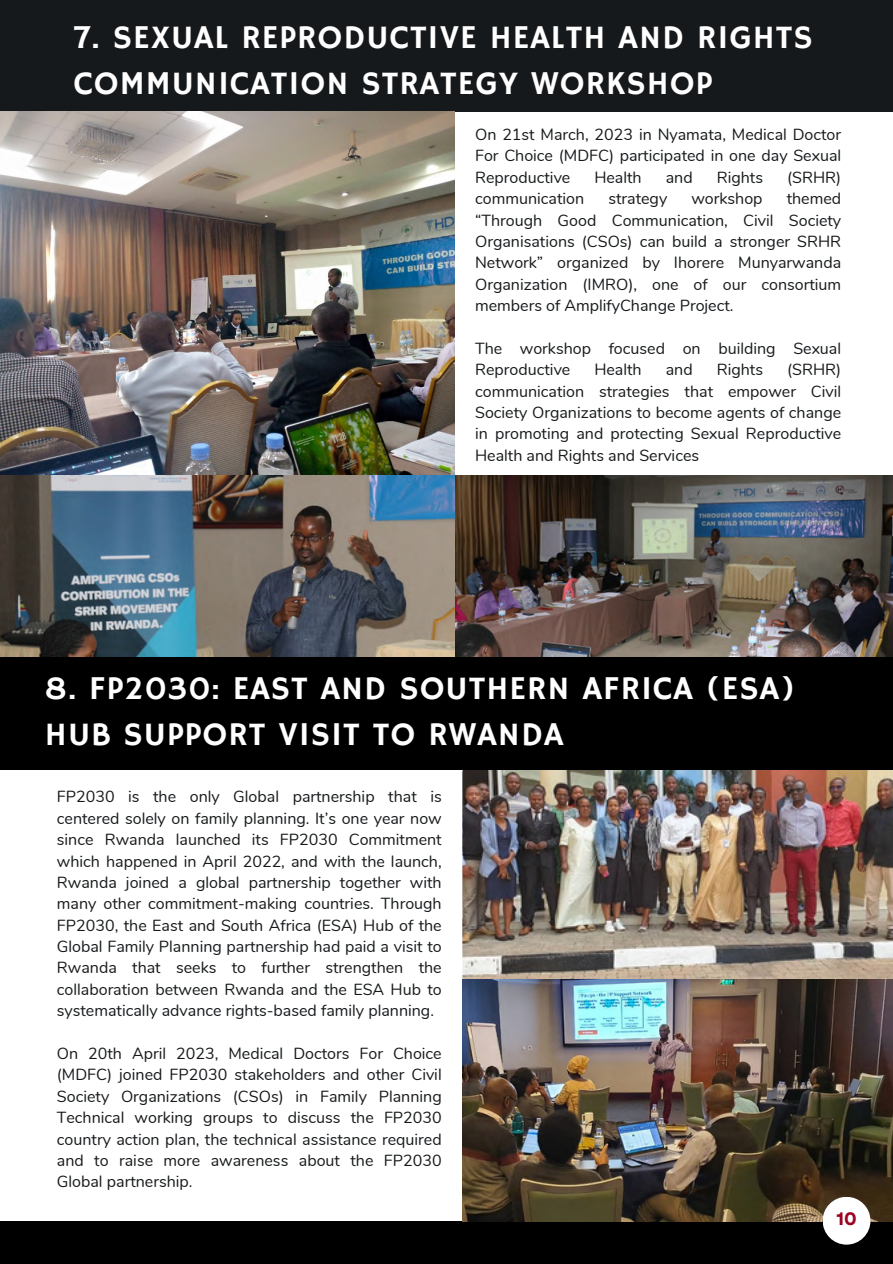
<style>
.page{position:relative;width:893px;height:1264px;background:#fff}
.page>*{position:absolute;margin:0;border:0;box-sizing:border-box;transform-origin:0 0}
.t1{font:33.15px/46.2px "Hammersmith One";letter-spacing:.03em;color:#fff}
.t2{font:700 18px "Garet";color:#9b0422}
.t3{font:16.05px/21.3px "Nunito";color:#16191b;text-align:justify}
</style>
<div class="page">
<img style="left:462px;top:752px;width:430px;height:253px;border-radius:21px">
<div style="left:0;top:656px;width:892px;height:114px;background:#000"></div>
<div style="left:828px;top:0;width:64px;height:111px;background:#16191b"></div>
<div style="left:0;top:1220px;width:892px;height:43px;background:#000"></div>
<div style="left:0;top:0;width:847px;height:111px;background:#16191b"></div>
<img style="left:0;top:111px;width:454px;height:546px">
<img style="left:455px;top:475px;width:437px;height:182px">
<img style="left:462px;top:979px;width:430px;height:241px">
<div style="left:822px;top:1196px;width:48px;height:48px;background:#fff;border-radius:50%"></div>
<p class="t1" style="left:74px;top:15px;width:740px">7. SEXUAL REPRODUCTIVE HEALTH AND RIGHTS<br>COMMUNICATION STRATEGY WORKSHOP</p>
<p class="t3" style="left:475px;top:124px;width:367px">On 21st March, 2023 in Nyamata, Medical Doctor For Choice (MDFC) participated in one day Sexual Reproductive</p>
<p class="t3" style="left:594px;top:167px;width:49px">Health</p>
<p class="t3" style="left:665px;top:167px;width:28px">and</p>
<p class="t3" style="left:716px;top:167px;width:48px">Rights</p>
<p class="t3" style="left:787px;top:167px;width:56px">(SRHR)</p>
<p class="t3" style="left:475px;top:188px;width:367px;text-indent:311px">themed “Through Good Communication, Civil Society Organisations (CSOs) can build a stronger SRHR Network” organized by Ihorere Munyarwanda Organization (IMRO), one of our consortium members of AmplifyChange Project.</p>
<p class="t3" style="left:475px;top:338px;width:367px">The workshop focused on building Sexual<br>Reproductive</p>
<p class="t3" style="left:475px;top:188px;width:111px">communication</p>
<p class="t3" style="left:608px;top:188px;width:60px">strategy</p>
<p class="t3" style="left:691px;top:188px;width:73px">workshop</p>
<p class="t3" style="left:475px;top:359px;width:367px;text-indent:312px">(SRHR) communication strategies that empower Civil Society Organizations to become agents of change in promoting and protecting Sexual Reproductive Health and Rights and Services</p>
<p class="t3" style="left:594px;top:359px;width:49px">Health</p>
<p class="t3" style="left:665px;top:359px;width:28px">and</p>
<p class="t3" style="left:716px;top:359px;width:48px">Rights</p>
<h1 class="t1" style="left:45px;top:666px;width:752px">8. FP2030: EAST AND SOUTHERN AFRICA (ESA)<br>HUB SUPPORT VISIT TO RWANDA</h1>
<p class="t3" style="left:57px;top:786px;width:386px">FP2030 is the only Global partnership that is centered solely on family planning. It’s one year now since Rwanda launched its FP2030 Commitment which happened in April 2022, and with the launch, Rwanda joined a global partnership together with many other commitment-making countries. Through FP2030, the East and South Africa (ESA) Hub of the Global Family Planning partnership had paid a visit to Rwanda that seeks to further strengthen the collaboration between Rwanda and the ESA Hub to systematically advance rights-based family planning.</p>
<p class="t3" style="left:57px;top:1043px;width:386px">On 20th April 2023, Medical Doctors For Choice (MDFC) joined FP2030 stakeholders and other Civil Society Organizations (CSOs) in Family Planning Technical working groups to discuss the FP2030 country action plan, the technical assistance required and to raise more awareness about the FP2030<br>Global partnership.</p>
<p class="t2" style="left:836px;top:1205px;width:22px">10</p>
</div>
